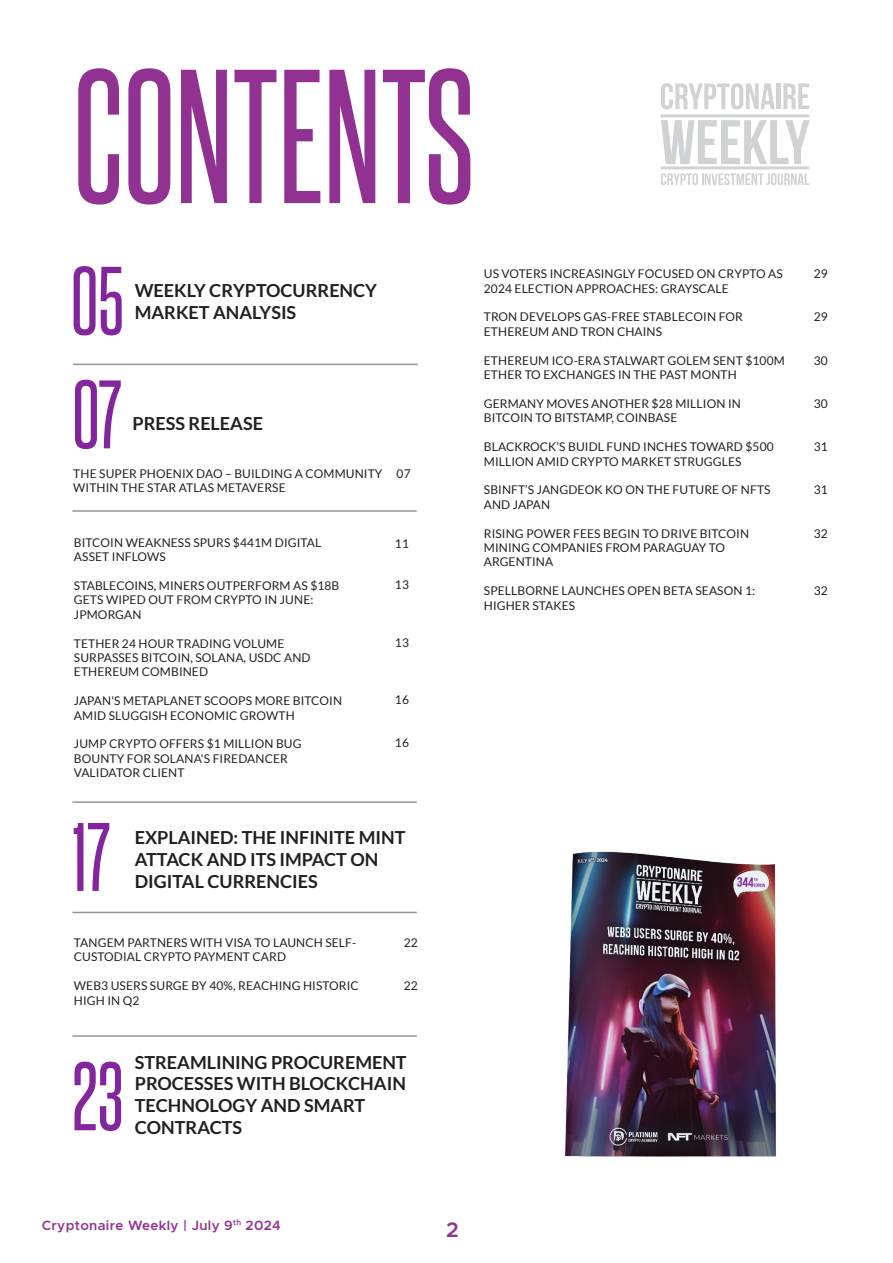
<style>
.page{position:relative;width:893px;height:1263px;background:#fff}
.page>*{position:absolute;margin:0;border:0;box-sizing:border-box;transform-origin:0 0}
.t1{font:162px "Steelfish Rg";color:#913293}
.t2{font:82.5px "Steelfish Rg";color:#83259c}
.t3{font:600 21px "Metropolis";color:#913293}
.t4{font:700 18px/21.6px "Lato";color:#231f20}
.t5{font:600 13.5px "Metropolis";letter-spacing:.025em;color:#913293}
.t6{font:12px/14.4px "Lato";letter-spacing:.01em;color:#231f20}
</style>
<div class="page">
<svg style="left:661px;top:83px;width:114px;height:26px"></svg>
<hr style="left:776px;top:83px;width:4px;height:26px;background:#d1d2d4">
<svg style="left:783px;top:83px;width:26px;height:26px"></svg>
<svg style="left:661px;top:173px;width:148px;height:12px"></svg>
<svg style="left:661px;top:120px;width:149px;height:44px"></svg>
<hr style="left:661px;top:114px;width:148px;height:3px;background:#d1d2d4">
<hr style="left:661px;top:166px;width:148px;height:3px;background:#d1d2d4">
<hr style="left:73px;top:364px;width:345px;height:1px;background:#939598">
<hr style="left:72px;top:510px;width:345px;height:2px;background:#939598">
<hr style="left:72px;top:801px;width:345px;height:2px;background:#939598">
<hr style="left:72px;top:912px;width:345px;height:1px;background:#939598">
<hr style="left:72px;top:1035px;width:345px;height:2px;background:#939598">
<img style="left:565px;top:851px;width:211px;height:306px">
<p class="t1" style="left:73px;top:22px;width:403px">CONTENTS</p>
<p class="t2" style="left:71px;top:242px;width:55px">05</p>
<p class="t4" style="left:135px;top:280px;width:244px">WEEKLY CRYPTOCURRENCY<br>MARKET ANALYSIS</p>
<p class="t2" style="left:72px;top:356px;width:51px">07</p>
<p class="t4" style="left:132px;top:412px;width:132px">PRESS RELEASE</p>
<p class="t6" style="left:73px;top:466px;width:311px">THE SUPER PHOENIX DAO – BUILDING A COMMUNITY<br>WITHIN THE STAR ATLAS METAVERSE</p>
<p class="t6" style="left:397px;top:466px;width:16px">07</p>
<p class="t6" style="left:74px;top:535px;width:249px">BITCOIN WEAKNESS SPURS $441M DIGITAL<br>ASSET INFLOWS</p>
<p class="t6" style="left:74px;top:578px;width:267px">STABLECOINS, MINERS OUTPERFORM AS $18B<br>GETS WIPED OUT FROM CRYPTO IN JUNE:<br>JPMORGAN</p>
<p class="t6" style="left:74px;top:636px;width:238px">TETHER 24 HOUR TRADING VOLUME<br>SURPASSES BITCOIN, SOLANA, USDC AND<br>ETHEREUM COMBINED</p>
<p class="t6" style="left:74px;top:693px;width:270px">JAPAN'S METAPLANET SCOOPS MORE BITCOIN<br>AMID SLUGGISH ECONOMIC GROWTH</p>
<p class="t6" style="left:74px;top:737px;width:229px">JUMP CRYPTO OFFERS $1 MILLION BUG<br>BOUNTY FOR SOLANA'S FIREDANCER<br>VALIDATOR CLIENT</p>
<p class="t6" style="left:395px;top:537px;width:16px">11</p>
<p class="t6" style="left:395px;top:577px;width:16px">13</p>
<p class="t6" style="left:395px;top:635px;width:16px">13</p>
<p class="t6" style="left:395px;top:693px;width:16px">16</p>
<p class="t6" style="left:395px;top:736px;width:16px">16</p>
<p class="t2" style="left:72px;top:799px;width:40px">17</p>
<p class="t4" style="left:135px;top:827px;width:272px">EXPLAINED: THE INFINITE MINT<br>ATTACK AND ITS IMPACT ON<br>DIGITAL CURRENCIES</p>
<p class="t6" style="left:74px;top:935px;width:284px">TANGEM PARTNERS WITH VISA TO LAUNCH SELF-<br>CUSTODIAL CRYPTO PAYMENT CARD</p>
<p class="t6" style="left:74px;top:978px;width:286px">WEB3 USERS SURGE BY 40%, REACHING HISTORIC<br>HIGH IN Q2</p>
<p class="t6" style="left:404px;top:935px;width:16px">22</p>
<p class="t6" style="left:404px;top:978px;width:16px">22</p>
<p class="t2" style="left:72px;top:1038px;width:53px">23</p>
<p class="t4" style="left:135px;top:1051px;width:273px">STREAMLINING PROCUREMENT<br>PROCESSES WITH BLOCKCHAIN<br>TECHNOLOGY AND SMART<br>CONTRACTS</p>
<p class="t6" style="left:484px;top:267px;width:301px">US VOTERS INCREASINGLY FOCUSED ON CRYPTO AS<br>2024 ELECTION APPROACHES: GRAYSCALE</p>
<p class="t6" style="left:484px;top:310px;width:261px">TRON DEVELOPS GAS-FREE STABLECOIN FOR<br>ETHEREUM AND TRON CHAINS</p>
<p class="t6" style="left:484px;top:353px;width:302px">ETHEREUM ICO-ERA STALWART GOLEM SENT $100M<br>ETHER TO EXCHANGES IN THE PAST MONTH</p>
<p class="t6" style="left:484px;top:396px;width:259px">GERMANY MOVES ANOTHER $28 MILLION IN<br>BITCOIN TO BITSTAMP, COINBASE</p>
<p class="t6" style="left:484px;top:439px;width:291px">BLACKROCK’S BUIDL FUND INCHES TOWARD $500<br>MILLION AMID CRYPTO MARKET STRUGGLES</p>
<p class="t6" style="left:484px;top:483px;width:288px">SBINFT’S JANGDEOK KO ON THE FUTURE OF NFTS<br>AND JAPAN</p>
<p class="t6" style="left:484px;top:526px;width:267px">RISING POWER FEES BEGIN TO DRIVE BITCOIN<br>MINING COMPANIES FROM PARAGUAY TO<br>ARGENTINA</p>
<p class="t6" style="left:484px;top:583px;width:273px">SPELLBORNE LAUNCHES OPEN BETA SEASON 1:<br>HIGHER STAKES</p>
<p class="t6" style="left:814px;top:267px;width:16px">29</p>
<p class="t6" style="left:814px;top:310px;width:16px">29</p>
<p class="t6" style="left:814px;top:353px;width:16px">30</p>
<p class="t6" style="left:814px;top:396px;width:16px">30</p>
<p class="t6" style="left:814px;top:439px;width:16px">31</p>
<p class="t6" style="left:814px;top:483px;width:16px">31</p>
<p class="t6" style="left:814px;top:526px;width:16px">32</p>
<p class="t6" style="left:814px;top:583px;width:16px">32</p>
<p class="t5" style="left:42px;top:1217px;width:241px">Cryptonaire Weekly | July 9<sup>th</sup> 2024</p>
<h3 class="t3" style="left:446px;top:1216px;width:14px">2</h3>
</div>
